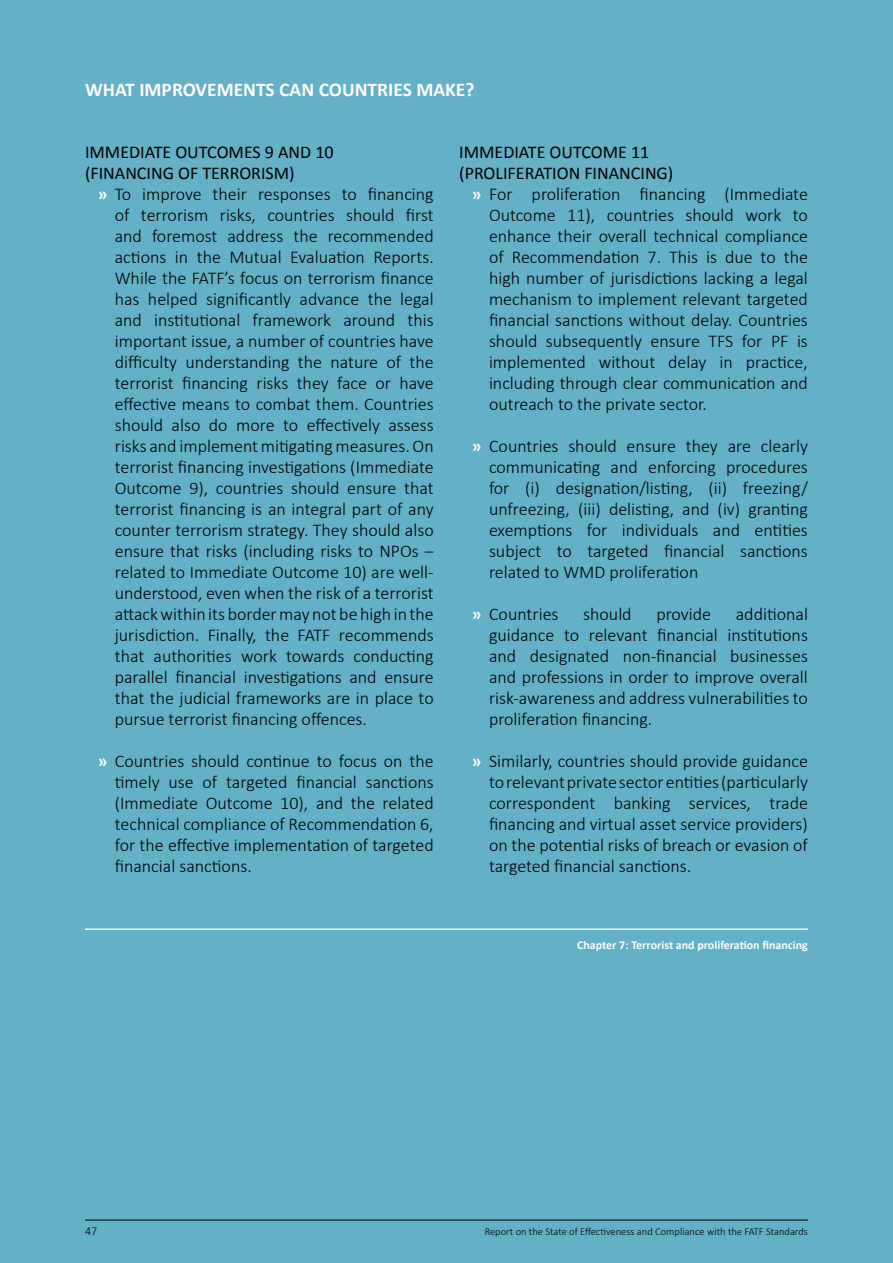
<style>
.page{position:relative;width:893px;height:1263px;background:#63b0c7}
.page>*{position:absolute;margin:0;border:0;box-sizing:border-box;transform-origin:0 0}
.t1{font:700 19.5px "Calibri";color:#fff}
.t2{font:300 18px/21px "Calibri";color:#000;text-align:justify}
.t3{font:18px/21px "Calibri";color:#000}
.t4{font:700 12px "Calibri";color:#fff}
.t5{font:300 12px "Calibri";color:#000}
.t6{font:300 10.5px "Calibri";color:#000}
.s1{font-weight:700;color:#fff}
</style>
<div class="page">
<hr style="left:85px;top:1220px;width:723px;height:1px;background:#000">
<hr style="left:85px;top:928px;width:723px;height:2px;background:#fff">
<p class="t1" style="left:85px;top:78px;width:391px">WHAT IMPROVEMENTS CAN COUNTRIES MAKE?</p>
<p class="t3" style="left:85px;top:141px;width:250px">IMMEDIATE OUTCOMES 9 AND 10 (FINANCING OF TERRORISM)</p>
<p class="t2" style="left:115px;top:182px;width:320px;text-indent:-17px"><span class="s1">»</span> To improve their responses to financing of terrorism risks, countries should first and foremost address the recommended actions in the Mutual Evaluation Reports.<br>While the FATF’s focus on terrorism finance has helped significantly advance the legal and institutional framework around this important issue, a number of countries have difficulty understanding the nature of the terrorist financing risks they face or have effective means to combat them. Countries should also do more to effectively assess risks and implement mitigating measures. On terrorist financing investigations (Immediate Outcome 9), countries should ensure that terrorist financing is an integral part of any counter terrorism strategy. They should also ensure that risks (including risks to NPOs – related to Immediate Outcome 10) are well&shy;understood, even when the risk of a terrorist attack within its border may not be high in the jurisdiction. Finally, the FATF recommends that authorities work towards conducting parallel financial investigations and ensure that the judicial frameworks are in place to pursue terrorist financing offences.</p>
<p class="t2" style="left:115px;top:750px;width:320px;text-indent:-17px"><span class="s1">»</span> Countries should continue to focus on the timely use of targeted financial sanctions (Immediate Outcome 10), and the related technical compliance of Recommendation 6, for the effective implementation of targeted financial sanctions.</p>
<p class="t3" style="left:459px;top:141px;width:192px">IMMEDIATE OUTCOME 11</p>
<p class="t3" style="left:459px;top:162px;width:216px">(PROLIFERATION FINANCING)</p>
<p class="t2" style="left:472px;top:183px;width:337px"><span class="s1">»</span> For proliferation financing (Immediate</p>
<p class="t2" style="left:489px;top:204px;width:320px">Outcome 11), countries should work to</p>
<p class="t2" style="left:489px;top:225px;width:320px">enhance their overall technical compliance</p>
<p class="t2" style="left:489px;top:246px;width:320px">of Recommendation 7. This is due to the</p>
<p class="t2" style="left:489px;top:267px;width:320px">high number of jurisdictions lacking a legal</p>
<p class="t2" style="left:489px;top:288px;width:320px">mechanism to implement relevant targeted</p>
<p class="t2" style="left:489px;top:309px;width:320px">financial sanctions without delay. Countries</p>
<p class="t2" style="left:489px;top:330px;width:320px">should subsequently ensure TFS for PF is</p>
<p class="t2" style="left:489px;top:351px;width:320px">implemented without delay in practice,</p>
<p class="t2" style="left:489px;top:372px;width:320px">including through clear communication and</p>
<p class="t2" style="left:489px;top:393px;width:219px">outreach to the private sector.</p>
<p class="t2" style="left:489px;top:435px;width:320px;text-indent:-17px"><span class="s1">»</span> Countries should ensure they are clearly communicating and enforcing procedures for (i) designation/listing, (ii) freezing/ unfreezing, (iii) delisting, and (iv) granting exemptions for individuals and entities subject to targeted financial sanctions related to WMD proliferation</p>
<p class="t2" style="left:472px;top:603px;width:88px"><span class="s1">»</span> Countries</p>
<p class="t2" style="left:583px;top:603px;width:50px">should</p>
<p class="t2" style="left:656px;top:603px;width:56px">provide</p>
<p class="t2" style="left:489px;top:603px;width:320px;text-indent:247px">additional guidance to relevant financial institutions and designated non-financial businesses and professions in order to improve overall risk-awareness and address vulnerabilities to proliferation financing.</p>
<p class="t2" style="left:489px;top:750px;width:320px;text-indent:-17px"><span class="s1">»</span> Similarly, countries should provide guidance to relevant private sector entities (particularly correspondent banking services, trade financing and virtual asset service providers) on the potential risks of breach or evasion of targeted financial sanctions.</p>
<p class="t4" style="left:577px;top:937px;width:232px">Chapter 7: Terrorist and proliferation financing</p>
<p class="t5" style="left:85px;top:1224px;width:14px">47</p>
<p class="t6" style="left:485px;top:1225px;width:325px">Report on the State of Effectiveness and Compliance with the FATF Standards</p>
</div>
